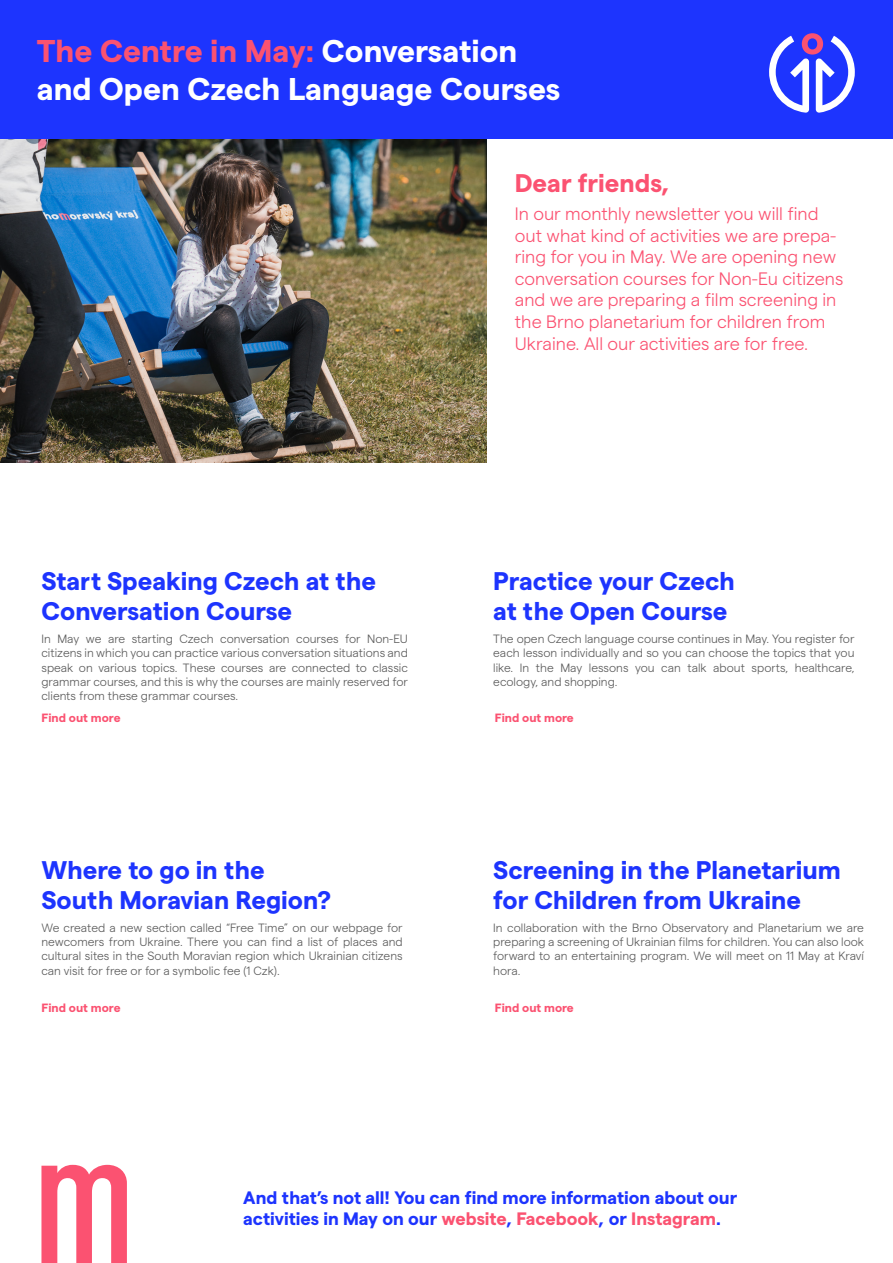
<style>
.page{position:relative;width:893px;height:1263px;background:#fff}
.page>*{position:absolute;margin:0;border:0;box-sizing:border-box;transform-origin:0 0}
.t1{font:700 31.5px/37.8px "Matter SQ";color:#fff}
.t2{font:700 25.5px/30.6px "Matter SQ";color:#1d34fe}
.t3{font:700 25.5px "Matter SQ";color:#fb5271}
.t4{font:300 18px/21.6px "Matter SQ";color:#fb5271}
.t5{font:700 18px/21.6px "Matter SQ";color:#1d34fe}
.t6{font:300 12px/14.4px "Matter SQ";color:#5b5b5b;text-align:justify}
.t7{font:700 12px "Matter SQ";color:#fb5271}
.s1{color:#fb5271}
</style>
<div class="page">
<img style="left:0;top:139px;width:486px;height:323px">
<div style="left:0;top:0;width:893px;height:139px;background:#1d34fe"></div>
<svg style="left:769px;top:33px;width:86px;height:80px"></svg>
<svg style="left:41px;top:1165px;width:86px;height:98px"></svg>
<h1 class="t1" style="left:37px;top:29px;width:525px"><span class="s1">The Centre in May:</span> Conversation and Open Czech Language Courses</h1>
<h2 class="t3" style="left:515px;top:164px;width:156px">Dear friends,</h2>
<p class="t4" style="left:515px;top:202px;width:330px">In our monthly newsletter you will find out what kind of activities we are prepa&shy;ring for you in May. We are opening new conversation courses for Non-Eu citizens and we are preparing a film screening in the Brno planetarium for children from Ukraine. All our activities are for free.</p>
<h2 class="t2" style="left:41px;top:563px;width:336px">Start Speaking Czech at the<br>Conversation Course</h2>
<p class="t6" style="left:41px;top:630px;width:368px">In May we are starting Czech conversation courses for Non-EU citizens in which you can practice various conversation situations and speak on various topics. These courses are connected to classic grammar courses, and this is why the courses are mainly reserved for clients from these grammar courses.</p>
<p class="t7" style="left:41px;top:709px;width:81px">Find out more</p>
<h2 class="t2" style="left:41px;top:852px;width:291px">Where to go in the<br>South Moravian Region?</h2>
<p class="t6" style="left:41px;top:919px;width:363px">We created a new section called “Free Time” on our webpage for newcomers from Ukraine. There you can find a list of places and cultural sites in the South Moravian region which Ukrainian citizens can visit for free or for a symbolic fee (1 Czk).</p>
<p class="t7" style="left:41px;top:998px;width:81px">Find out more</p>
<h2 class="t2" style="left:493px;top:563px;width:243px">Practice your Czech at the Open Course</h2>
<p class="t6" style="left:493px;top:630px;width:363px">The open Czech language course continues in May. You register for each lesson individually and so you can choose the topics that you like. In the May lessons you can talk about sports, healthcare, ecology, and shopping.</p>
<p class="t7" style="left:495px;top:709px;width:81px">Find out more</p>
<h2 class="t2" style="left:493px;top:852px;width:349px">Screening in the Planetarium for Children from Ukraine</h2>
<p class="t6" style="left:493px;top:919px;width:372px">In collaboration with the Brno Observatory and Planetarium we are preparing a screening of Ukrainian films for children. You can also look forward to an entertaining program. We will meet on 11 May at Kraví hora.</p>
<p class="t7" style="left:495px;top:998px;width:81px">Find out more</p>
<h3 class="t5" style="left:243px;top:1185px;width:495px">And that’s not all! You can find more information about our activities in May on our <span class="s1">website</span>, <span class="s1">Facebook</span>, or <span class="s1">Instagram</span>.</h3>
</div>
